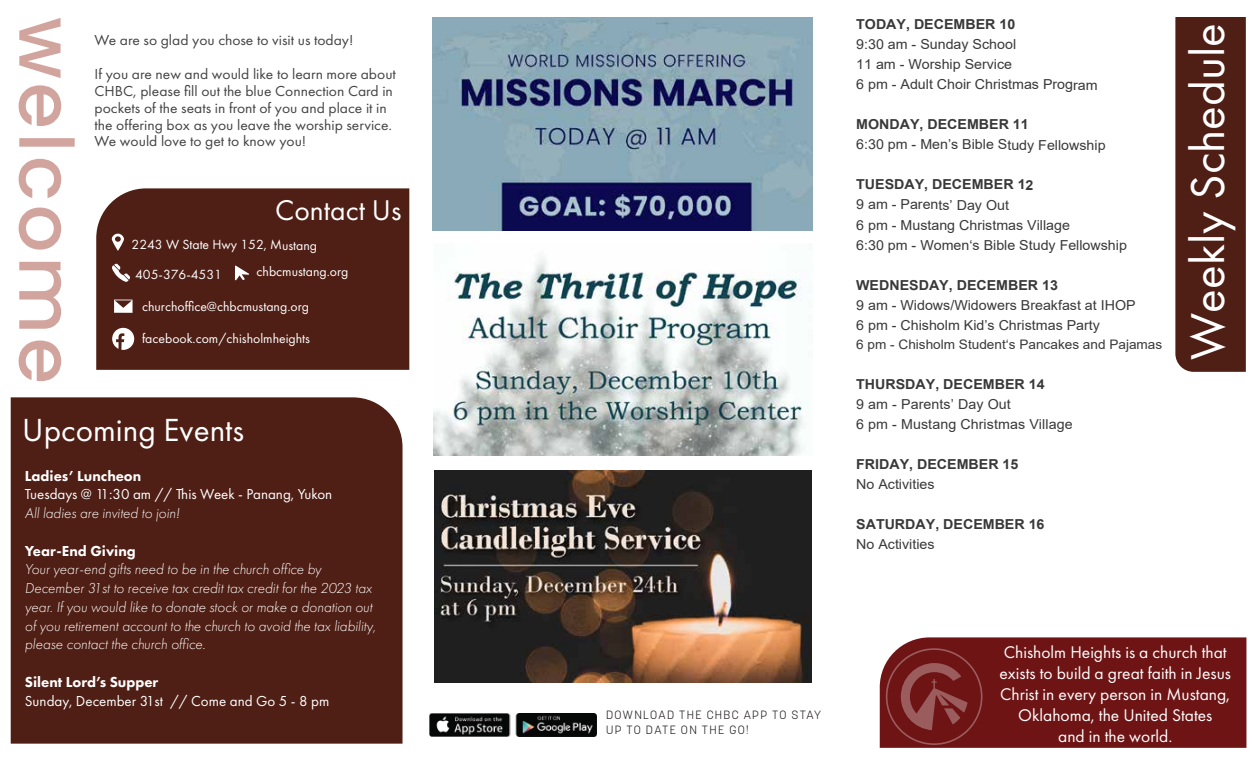
<style>
.page{position:relative;width:1260px;height:765px;background:#fff}
.page>*{position:absolute;margin:0;border:0;box-sizing:border-box;transform-origin:0 0}
.t1{font:500 74.88px "Poppins";letter-spacing:.05em;color:rgb(178 102 91/.59)}
.t2{font:49.25px "Futura PT";color:#fff}
.t3{font:33.25px "Futura PT";color:#fff}
.t4{font:29.62px "Futura PT";color:#fff}
.t5{font:17.5px/21px "Futura PT";color:#fff;text-align:center}
.t6{font:italic 300 15px/18.8px "Futura PT";color:#fff}
.t7{font:15px/16.9px "Futura PT";color:#434343;scale:1.04 1}
.t8{font:15px "Futura PT";color:#fff}
.t9{font:800 15px "Futura PT";color:#fff}
.t10{font:13.75px/20px "Arial";color:#383938;scale:1.04 1}
.t11{font:700 13.75px "Arial";color:#383938;scale:1.04 1}
.t12{font:13.75px/29.6px "Futura PT";color:#fff}
.t13{font:13.12px "Arial";color:#383938;scale:1.04 1}
.t14{font:300 11.88px/14.9px "Korolev";letter-spacing:.105em;color:#231f20}
.s1{font-size:12.38px}
</style>
<div class="page">
<img style="left:435px;top:471px;width:377px;height:212px">
<img style="left:434px;top:257px;width:375px;height:199px">
<img style="left:433px;top:17px;width:379px;height:213px">
<div style="left:880px;top:637px;width:366px;height:111px;background:#6e1415"></div>
<div style="left:1175px;top:17px;width:71px;height:355px;background:#4f1e14"></div>
<img style="left:429px;top:713px;width:167px;height:24px">
<div style="left:11px;top:397px;width:392px;height:347px;background:#4f1e14"></div>
<div style="left:96px;top:188px;width:313px;height:182px;background:#4f1e14"></div>
<svg style="left:114px;top:300px;width:19px;height:13px"></svg>
<svg style="left:235px;top:266px;width:14px;height:14px"></svg>
<svg style="left:112px;top:234px;width:12px;height:17px"></svg>
<svg style="left:112px;top:264px;width:18px;height:18px"></svg>
<svg style="left:112px;top:328px;width:22px;height:22px"></svg>
<svg style="left:886px;top:648px;width:97px;height:97px;background:#7a2728"></svg>
<h1 class="t1" style="left:89px;top:17px;width:368px;rotate:90deg">welcome</h1>
<h2 class="t2" style="left:1179px;top:360px;width:338px;rotate:-90deg">Weekly Schedule</h2>
<p class="t11" style="left:856px;top:15px;width:154px">TODAY, DECEMBER 10</p>
<p class="t10" style="left:856px;top:35px;width:234px">9:30 am - Sunday School<br>11 am - Worship Service<br>6 pm - Adult Choir Christmas Program</p>
<p class="t11" style="left:856px;top:115px;width:167px">MONDAY, DECEMBER 11</p>
<p class="t10" style="left:856px;top:135px;width:241px">6:30 pm - Men’s Bible Study Fellowship</p>
<p class="t11" style="left:856px;top:175px;width:172px">TUESDAY, DECEMBER 12</p>
<p class="t10" style="left:856px;top:195px;width:262px">9 am - Parents’ Day Out<br>6 pm - Mustang Christmas Village<br>6:30 pm - Women‘s Bible Study Fellowship</p>
<p class="t11" style="left:856px;top:275px;width:196px">WEDNESDAY, DECEMBER 13</p>
<p class="t10" style="left:856px;top:295px;width:270px">9 am - Widows/Widowers Breakfast at IHOP<br>6 pm - Chisholm Kid’s Christmas Party</p>
<p class="t13" style="left:856px;top:336px;width:296px">6 pm - Chisholm Student‘s Pancakes and Pajamas</p>
<p class="t11" style="left:856px;top:375px;width:183px">THURSDAY, DECEMBER 14</p>
<p class="t10" style="left:856px;top:395px;width:210px">9 am - Parents’ Day Out<br>6 pm - Mustang Christmas Village</p>
<p class="t11" style="left:856px;top:455px;width:158px">FRIDAY, DECEMBER 15</p>
<p class="t10" style="left:856px;top:475px;width:77px">No Activities</p>
<p class="t11" style="left:856px;top:515px;width:183px">SATURDAY, DECEMBER 16</p>
<p class="t10" style="left:856px;top:535px;width:77px">No Activities</p>
<p class="t7" style="left:95px;top:32px;width:250px">We are so glad you chose to visit us today!</p>
<p class="t7" style="left:95px;top:66px;width:291px">If you are new and would like to learn more about CHBC, please fill out the blue Connection Card in pockets of the seats in front of you and place it in the offering box as you leave the worship service.<br>We would love to get to know you!</p>
<h3 class="t4" style="left:275px;top:192px;width:128px">Contact Us</h3>
<p class="t12" style="left:132px;top:230px;width:187px">2243 W State Hwy 152, Mustang<br>405-376-4531</p>
<p class="t12" style="left:142px;top:292px;width:168px">churchoffice@chbcmustang.org</p>
<p class="t12" style="left:257px;top:257px;width:93px">chbcmustang.org</p>
<p class="t12" style="left:142px;top:323px;width:170px">facebook.com/chisholmheights</p>
<h3 class="t3" style="left:22px;top:410px;width:223px">Upcoming Events</h3>
<p class="t9" style="left:25px;top:466px;width:118px">Ladies’ Luncheon</p>
<p class="t8" style="left:25px;top:486px;width:309px">Tuesdays @ 11:30 am // This Week - Panang, Yukon</p>
<p class="t6" style="left:25px;top:504px;width:156px">All ladies are invited to join!</p>
<p class="t9" style="left:25px;top:541px;width:112px">Year-End Giving</p>
<p class="t6" style="left:25px;top:560px;width:353px">Your year-end gifts need to be in the church office by December 31st to receive tax credit tax credit for the 2023 tax year. If you would like to donate stock or make a donation out of you retirement account to the church to avoid the tax liability, please contact the church office.</p>
<p class="t9" style="left:25px;top:673px;width:135px">Silent Lord’s Supper</p>
<p class="t8" style="left:25px;top:692px;width:306px">Sunday, December 31st // Come and Go 5 - 8 pm</p>
<p class="t5" style="left:1000px;top:642px;width:233px">Chisholm Heights is a church that exists to build a great faith in Jesus<br>Christ in every person in Mustang,<br>Oklahoma, the United States<br>and in the world.</p>
<p class="t14" style="left:606px;top:708px;width:217px">DOWNLOAD THE CHBC APP TO STAY<br>UP TO DATE ON THE GO<span class="s1">!</span></p>
</div>
